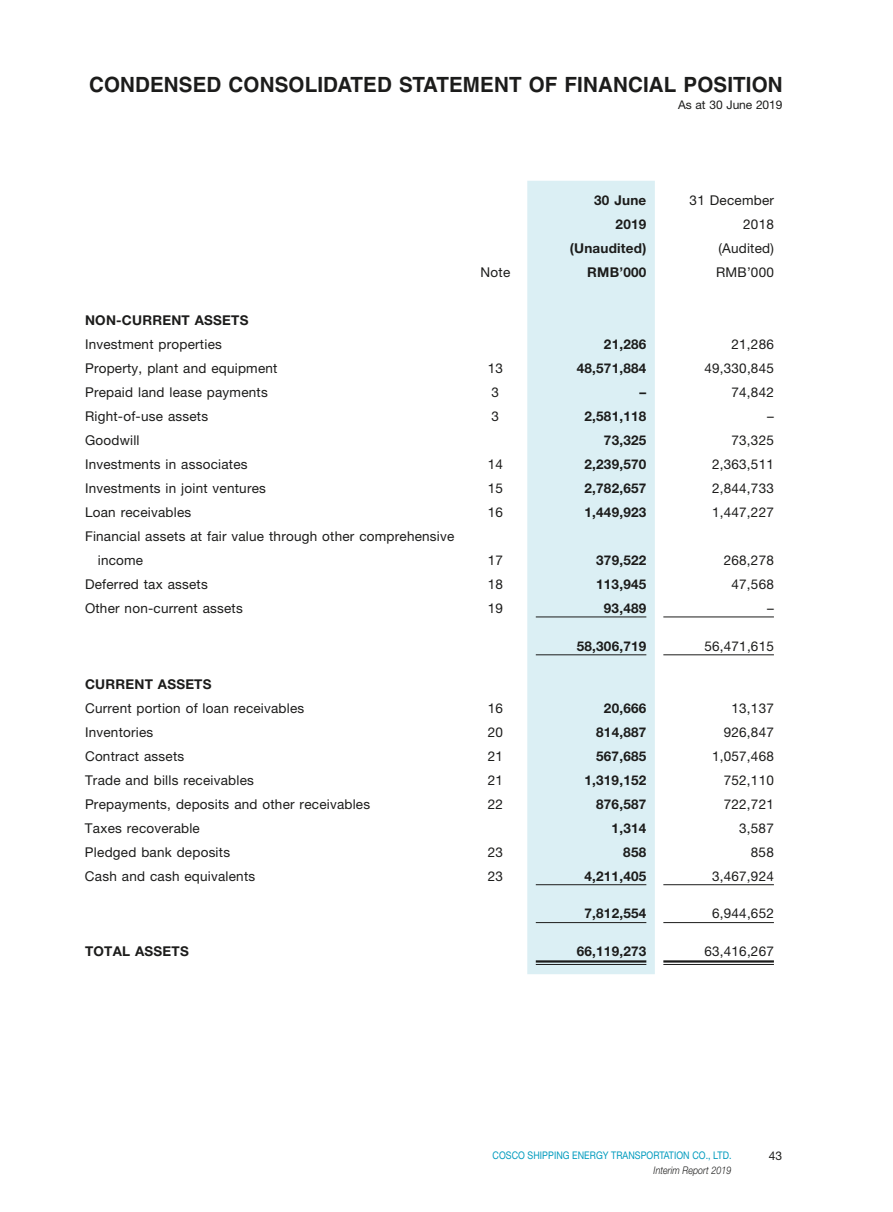
<style>
.page{position:relative;width:893px;height:1212px;background:#fff}
.page>*{position:absolute;margin:0;border:0;box-sizing:border-box;transform-origin:0 0}
.t1{font:700 21px "Helvetica LT Std";letter-spacing:.005em;color:#1c1c1b}
.t2{font:13.5px/24px "Helvetica Neue LT Std";letter-spacing:.015em;color:#1c1c1b;text-align:right}
.t3{font:700 13.5px/24px "Helvetica Neue LT Std";letter-spacing:.015em;color:#1c1c1b;text-align:right}
.t4{font:12px "Helvetica Neue LT Std";letter-spacing:-.01em;color:#1c1c1b}
.t5{font:10.5px "Helvetica Neue LT Std";letter-spacing:.005em;color:#009bbe;scale:.85 1}
.t6{font:italic 300 10.5px "Helvetica Neue LT Std";letter-spacing:.005em;color:#1c1c1b;scale:.85 1}
</style>
<div class="page">
<div style="left:527px;top:181px;width:128px;height:793px;background:#dbeff4"></div>
<hr style="left:536px;top:616px;width:110px;height:1px;background:#1c1c1b">
<hr style="left:663px;top:616px;width:111px;height:1px;background:#1c1c1b">
<hr style="left:536px;top:654px;width:110px;height:1px;background:#1c1c1b">
<hr style="left:663px;top:654px;width:111px;height:1px;background:#1c1c1b">
<hr style="left:536px;top:884px;width:110px;height:1px;background:#1c1c1b">
<hr style="left:663px;top:884px;width:111px;height:1px;background:#1c1c1b">
<hr style="left:536px;top:922px;width:110px;height:1px;background:#1c1c1b">
<hr style="left:663px;top:922px;width:111px;height:1px;background:#1c1c1b">
<hr style="left:536px;top:960px;width:110px;height:2px;background:#1c1c1b">
<hr style="left:536px;top:964px;width:110px;height:1px;background:#1c1c1b">
<hr style="left:663px;top:960px;width:111px;height:2px;background:#1c1c1b">
<hr style="left:663px;top:964px;width:111px;height:1px;background:#1c1c1b">
<h1 class="t1" style="left:89px;top:72px;width:695px">CONDENSED CONSOLIDATED STATEMENT OF FINANCIAL POSITION</h1>
<p class="t4" style="left:678px;top:98px;width:106px">As at 30 June 2019</p>
<p class="t3" style="left:594px;top:188px;width:54px">30 June<br>2019</p>
<p class="t2" style="left:690px;top:188px;width:86px">31 December<br>2018</p>
<p class="t3" style="left:570px;top:236px;width:78px">(Unaudited)</p>
<p class="t2" style="left:718px;top:236px;width:57px">(Audited)</p>
<p class="t2" style="left:481px;top:260px;width:31px">Note</p>
<p class="t3" style="left:587px;top:260px;width:61px">RMB’000</p>
<p class="t2" style="left:716px;top:260px;width:59px">RMB’000</p>
<p class="t3" style="left:85px;top:308px;width:165px">NON-CURRENT ASSETS</p>
<p class="t2" style="left:85px;top:332px;width:138px">Investment properties</p>
<p class="t3" style="left:604px;top:332px;width:44px">21,286</p>
<p class="t2" style="left:731px;top:332px;width:44px">21,286</p>
<p class="t2" style="left:85px;top:356px;width:194px">Property, plant and equipment</p>
<p class="t2" style="left:488px;top:356px;width:17px">13</p>
<p class="t3" style="left:577px;top:356px;width:71px">48,571,884</p>
<p class="t2" style="left:704px;top:356px;width:71px">49,330,845</p>
<p class="t2" style="left:85px;top:380px;width:184px">Prepaid land lease payments</p>
<p class="t2" style="left:492px;top:380px;width:9px">3</p>
<p class="t3" style="left:640px;top:380px;width:8px">–</p>
<p class="t2" style="left:731px;top:380px;width:44px">74,842</p>
<p class="t2" style="left:85px;top:404px;width:125px">Right-of-use assets</p>
<p class="t2" style="left:492px;top:404px;width:9px">3</p>
<p class="t3" style="left:584px;top:404px;width:63px">2,581,118</p>
<p class="t2" style="left:767px;top:404px;width:8px">–</p>
<p class="t2" style="left:85px;top:428px;width:56px">Goodwill</p>
<p class="t3" style="left:604px;top:428px;width:44px">73,325</p>
<p class="t2" style="left:731px;top:428px;width:44px">73,325</p>
<p class="t2" style="left:85px;top:452px;width:164px">Investments in associates</p>
<p class="t2" style="left:488px;top:452px;width:17px">14</p>
<p class="t3" style="left:584px;top:452px;width:63px">2,239,570</p>
<p class="t2" style="left:712px;top:452px;width:63px">2,363,511</p>
<p class="t2" style="left:85px;top:476px;width:182px">Investments in joint ventures</p>
<p class="t2" style="left:488px;top:476px;width:17px">15</p>
<p class="t3" style="left:584px;top:476px;width:63px">2,782,657</p>
<p class="t2" style="left:712px;top:476px;width:63px">2,844,733</p>
<p class="t2" style="left:85px;top:500px;width:108px">Loan receivables</p>
<p class="t2" style="left:488px;top:500px;width:17px">16</p>
<p class="t3" style="left:584px;top:500px;width:63px">1,449,923</p>
<p class="t2" style="left:712px;top:500px;width:63px">1,447,227</p>
<p class="t2" style="left:98px;top:524px;width:358px;text-align:left;text-indent:-13px">Financial assets at fair value through other comprehensive income</p>
<p class="t2" style="left:488px;top:548px;width:17px">17</p>
<p class="t3" style="left:596px;top:548px;width:52px">379,522</p>
<p class="t2" style="left:724px;top:548px;width:52px">268,278</p>
<p class="t2" style="left:85px;top:572px;width:124px">Deferred tax assets</p>
<p class="t2" style="left:488px;top:572px;width:17px">18</p>
<p class="t3" style="left:596px;top:572px;width:52px">113,945</p>
<p class="t2" style="left:731px;top:572px;width:44px">47,568</p>
<p class="t2" style="left:85px;top:596px;width:159px">Other non-current assets</p>
<p class="t2" style="left:488px;top:596px;width:17px">19</p>
<p class="t3" style="left:604px;top:596px;width:44px">93,489</p>
<p class="t2" style="left:767px;top:596px;width:8px">–</p>
<p class="t3" style="left:577px;top:633px;width:71px">58,306,719</p>
<p class="t2" style="left:704px;top:634px;width:71px">56,471,615</p>
<p class="t3" style="left:85px;top:671px;width:128px">CURRENT ASSETS</p>
<p class="t2" style="left:85px;top:695px;width:221px">Current portion of loan receivables</p>
<p class="t2" style="left:488px;top:695px;width:17px">16</p>
<p class="t3" style="left:604px;top:695px;width:44px">20,666</p>
<p class="t2" style="left:731px;top:695px;width:44px">13,137</p>
<p class="t2" style="left:85px;top:719px;width:70px">Inventories</p>
<p class="t2" style="left:488px;top:719px;width:17px">20</p>
<p class="t3" style="left:596px;top:719px;width:52px">814,887</p>
<p class="t2" style="left:724px;top:719px;width:52px">926,847</p>
<p class="t2" style="left:85px;top:743px;width:101px">Contract assets</p>
<p class="t2" style="left:488px;top:743px;width:17px">21</p>
<p class="t3" style="left:596px;top:743px;width:52px">567,685</p>
<p class="t2" style="left:712px;top:743px;width:63px">1,057,468</p>
<p class="t2" style="left:85px;top:767px;width:170px">Trade and bills receivables</p>
<p class="t2" style="left:488px;top:767px;width:17px">21</p>
<p class="t3" style="left:584px;top:767px;width:63px">1,319,152</p>
<p class="t2" style="left:724px;top:767px;width:52px">752,110</p>
<p class="t2" style="left:85px;top:791px;width:287px">Prepayments, deposits and other receivables</p>
<p class="t2" style="left:488px;top:791px;width:17px">22</p>
<p class="t3" style="left:596px;top:791px;width:52px">876,587</p>
<p class="t2" style="left:724px;top:791px;width:52px">722,721</p>
<p class="t2" style="left:85px;top:815px;width:116px">Taxes recoverable</p>
<p class="t3" style="left:612px;top:815px;width:36px">1,314</p>
<p class="t2" style="left:739px;top:815px;width:36px">3,587</p>
<p class="t2" style="left:85px;top:839px;width:147px">Pledged bank deposits</p>
<p class="t2" style="left:488px;top:839px;width:17px">23</p>
<p class="t3" style="left:623px;top:839px;width:24px">858</p>
<p class="t2" style="left:751px;top:839px;width:24px">858</p>
<p class="t2" style="left:85px;top:863px;width:172px">Cash and cash equivalents</p>
<p class="t2" style="left:488px;top:863px;width:17px">23</p>
<p class="t3" style="left:584px;top:863px;width:63px">4,211,405</p>
<p class="t2" style="left:712px;top:863px;width:63px">3,467,924</p>
<p class="t3" style="left:584px;top:901px;width:63px">7,812,554</p>
<p class="t2" style="left:712px;top:901px;width:63px">6,944,652</p>
<p class="t3" style="left:85px;top:939px;width:105px">TOTAL ASSETS</p>
<p class="t3" style="left:577px;top:939px;width:71px">66,119,273</p>
<p class="t2" style="left:704px;top:939px;width:71px">63,416,267</p>
<p class="t5" style="left:492px;top:1149px;width:283px">COSCO SHIPPING ENERGY TRANSPORTATION CO., LTD.</p>
<p class="t4" style="left:769px;top:1149px;width:15px">43</p>
<p class="t6" style="left:654px;top:1164px;width:93px">Interim Report 2019</p>
</div>
